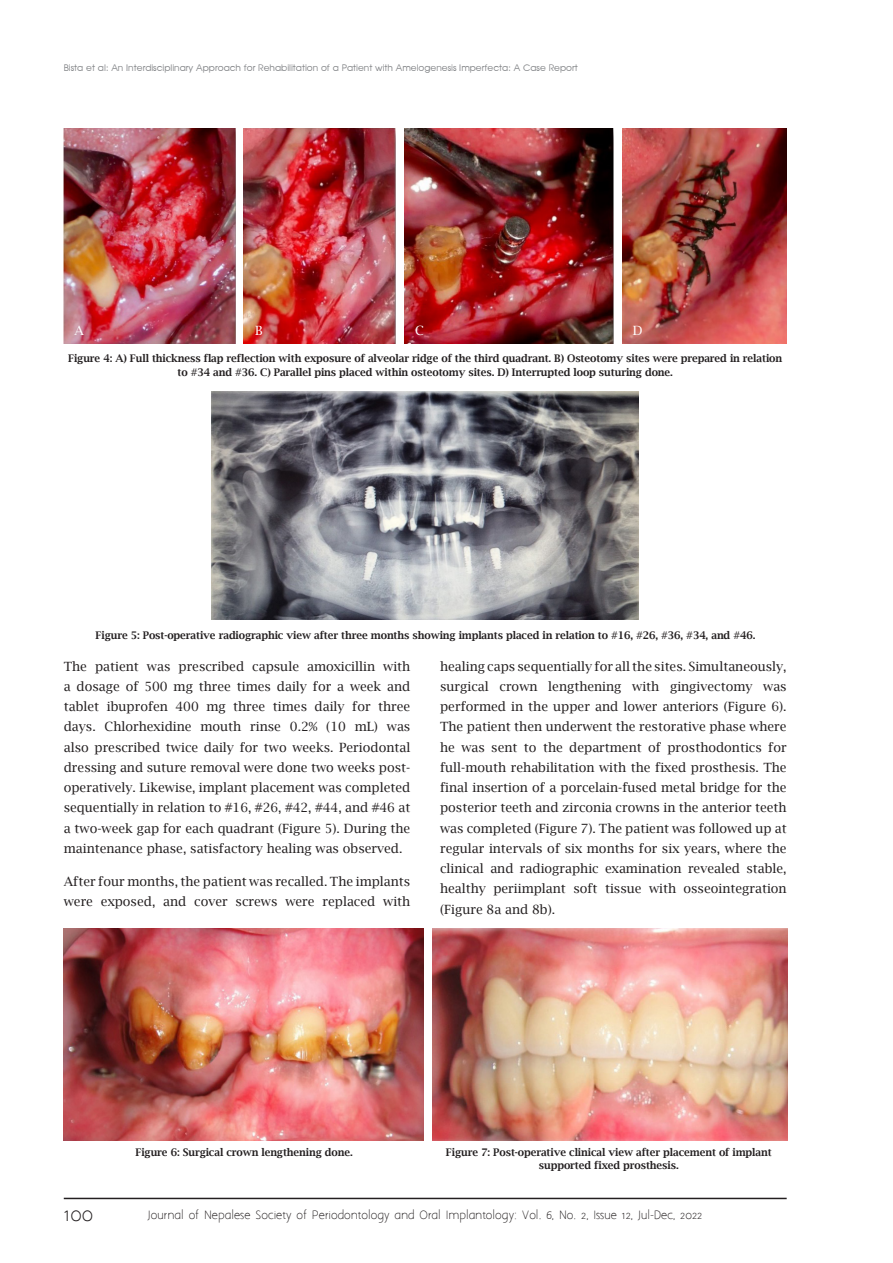
<style>
.page{position:relative;width:893px;height:1263px;background:#fff}
.page>*{position:absolute;margin:0;border:0;box-sizing:border-box;transform-origin:0 0}
.t1{font:18px "Aaargh Normal";color:#231f20}
.Normal_wrd_33{font:12.75px/20.2px "Lucida Bright";color:#231f20;text-align:justify}
.t2{font:12.75px "Lucida Bright";color:#fff}
.t3{font:600 10.5px/13.5px "Lucida Bright";letter-spacing:-.01em;color:#231f20;text-align:center}
.t4{font:10.5px "Aaargh Normal";color:#231f20}
.t5{font:9px "Advance Normal";color:#808285}
</style>
<div class="page">
<hr style="left:64px;top:1198px;width:723px;height:1px;background:#231f20">
<img style="left:622px;top:128px;width:165px;height:216px">
<img style="left:404px;top:128px;width:210px;height:216px">
<img style="left:244px;top:128px;width:152px;height:216px">
<img style="left:64px;top:128px;width:171px;height:216px">
<img style="left:212px;top:392px;width:427px;height:227px">
<img style="left:433px;top:928px;width:354px;height:212px">
<img style="left:64px;top:928px;width:360px;height:212px">
<p class="t5" style="left:64px;top:62px;width:516px">Bista et al: An Interdisciplinary Approach for Rehabilitation of a Patient with Amelogenesis Imperfecta: A Case Report</p>
<p class="t2" style="left:74px;top:324px;width:11px">A</p>
<p class="t2" style="left:255px;top:324px;width:9px">B</p>
<p class="t2" style="left:415px;top:324px;width:10px">C</p>
<p class="t2" style="left:633px;top:324px;width:11px">D</p>
<p class="t3" style="left:68px;top:352px;width:716px">Figure 4: A) Full thickness flap reflection with exposure of alveolar ridge of the third quadrant. B) Osteotomy sites were prepared in relation to #34 and #36. C) Parallel pins placed within osteotomy sites. D) Interrupted loop suturing done.</p>
<p class="t3" style="left:96px;top:628px;width:661px">Figure 5: Post-operative radiographic view after three months showing implants placed in relation to #16, #26, #36, #34, and #46.</p>
<p class="Normal_wrd_33" style="left:64px;top:656px;width:348px">The patient was prescribed capsule amoxicillin with a dosage of 500 mg three times daily for a week and tablet ibuprofen 400 mg three times daily for three days. Chlorhexidine mouth rinse 0.2% (10 mL) was also prescribed twice daily for two weeks. Periodontal dressing and suture removal were done two weeks post&shy;operatively. Likewise, implant placement was completed sequentially in relation to #16, #26, #42, #44, and #46 at a two-week gap for each quadrant (Figure 5). During the maintenance phase, satisfactory healing was observed.</p>
<p class="Normal_wrd_33" style="left:64px;top:871px;width:348px">After four months, the patient was recalled. The implants were exposed, and cover screws were replaced with</p>
<p class="Normal_wrd_33" style="left:440px;top:656px;width:348px">healing caps sequentially for all the sites. Simultaneously, surgical crown lengthening with gingivectomy was performed in the upper and lower anteriors (Figure 6).<br>The patient then underwent the restorative phase where he was sent to the department of prosthodontics for full-mouth rehabilitation with the fixed prosthesis. The final insertion of a porcelain-fused metal bridge for the posterior teeth and zirconia crowns in the anterior teeth was completed (Figure 7). The patient was followed up at regular intervals of six months for six years, where the clinical and radiographic examination revealed stable, healthy periimplant soft tissue with osseointegration (Figure 8a and 8b).</p>
<p class="t3" style="left:135px;top:1145px;width:219px">Figure 6: Surgical crown lengthening done.</p>
<p class="t3" style="left:446px;top:1145px;width:327px">Figure 7: Post-operative clinical view after placement of implant supported fixed prosthesis.</p>
<h1 class="t1" style="left:64px;top:1204px;width:31px">100</h1>
<p class="t4" style="left:148px;top:1209px;width:556px">Journal of Nepalese Society of Periodontology and Oral Implantology: Vol. 6, No. 2, Issue 12, Jul-Dec, 2022</p>
</div>
